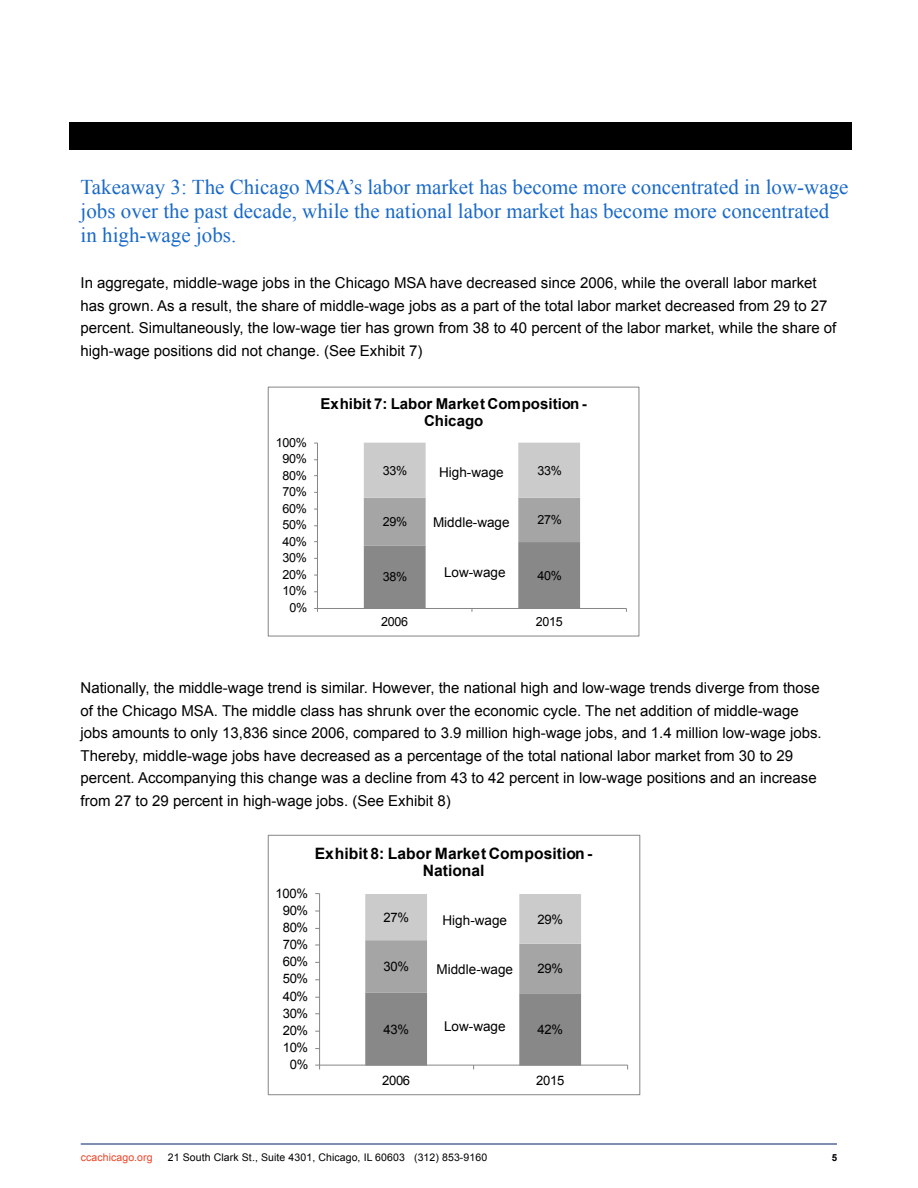
<style>
.page{position:relative;width:918px;height:1188px;background:#fff}
.page>*{position:absolute;margin:0;border:0;box-sizing:border-box;transform-origin:0 0}
.t1{font:21px/24px "Times New Roman";color:#1969c8}
.t2{font:700 15.6px/17.4px "Arial";color:#000;text-align:center}
.t3{font:15px/22.5px "Arial";color:#000}
.t4{font:700 15px/16.6px "Arial";color:#000;text-align:center}
.t5{font:13.5px "Arial";color:#000}
.t6{font:13.05px "Arial";letter-spacing:-.025em;color:#000}
.t7{font:12.6px "Arial";letter-spacing:-.025em;color:#000}
.t8{font:10.5px "Arial";letter-spacing:.01em;color:#000}
.t9{font:10.5px "Arial";letter-spacing:.01em;color:#ef4123}
.t10{font:700 9.75px "Arial";color:#000}
</style>
<div class="page">
<hr style="left:81px;top:1144px;width:756px;height:1px;background:#002060">
<hr style="left:319px;top:894px;width:1px;height:171px;background:#868686">
<hr style="left:320px;top:1065px;width:308px;height:1px;background:#868686">
<svg style="left:365px;top:894px;width:216px;height:175px"></svg>
<div style="left:268px;top:835px;width:372px;height:260px;border:1px solid #868686"></div>
<hr style="left:317px;top:443px;width:1px;height:165px;background:#868686">
<hr style="left:317px;top:608px;width:309px;height:1px;background:#868686">
<svg style="left:364px;top:443px;width:216px;height:169px"></svg>
<div style="left:268px;top:387px;width:371px;height:249px;border:1px solid #868686"></div>
<div style="left:69px;top:122px;width:783px;height:28px;background:#000"></div>
<h1 class="t1" style="left:81px;top:174px;width:769px">Takeaway 3: The Chicago MSA’s labor market has become more concentrated in low-wage jobs over the past decade, while the national labor market has become more concentrated in high-wage jobs.</h1>
<p class="t3" style="left:81px;top:272px;width:757px">In aggregate, middle-wage jobs in the Chicago MSA have decreased since 2006, while the overall labor market has grown. As a result, the share of middle-wage jobs as a part of the total labor market decreased from 29 to 27 percent. Simultaneously, the low-wage tier has grown from 38 to 40 percent of the labor market, while the share of high-wage positions did not change. (See Exhibit 7)</p>
<p class="t7" style="left:276px;top:434px;width:33px">100%</p>
<p class="t7" style="left:283px;top:450px;width:26px">90%</p>
<p class="t7" style="left:283px;top:467px;width:26px">80%</p>
<p class="t7" style="left:283px;top:484px;width:26px">70%</p>
<p class="t7" style="left:283px;top:500px;width:26px">60%</p>
<p class="t7" style="left:283px;top:517px;width:26px">50%</p>
<p class="t7" style="left:283px;top:533px;width:26px">40%</p>
<p class="t7" style="left:283px;top:550px;width:26px">30%</p>
<p class="t7" style="left:283px;top:566px;width:26px">20%</p>
<p class="t7" style="left:283px;top:583px;width:26px">10%</p>
<p class="t7" style="left:289px;top:599px;width:19px">0%</p>
<p class="t4" style="left:321px;top:396px;width:268px">Exhibit 7: Labor Market Composition -<br>Chicago</p>
<p class="t7" style="left:383px;top:462px;width:26px">33%</p>
<p class="t7" style="left:537px;top:462px;width:26px">33%</p>
<p class="t5" style="left:439px;top:464px;width:66px">High-wage</p>
<p class="t7" style="left:383px;top:513px;width:26px">29%</p>
<p class="t7" style="left:537px;top:512px;width:26px">27%</p>
<p class="t5" style="left:433px;top:513px;width:78px">Middle-wage</p>
<p class="t5" style="left:444px;top:563px;width:63px">Low-wage</p>
<p class="t7" style="left:383px;top:569px;width:26px">38%</p>
<p class="t7" style="left:537px;top:567px;width:26px">40%</p>
<p class="t7" style="left:381px;top:614px;width:28px">2006</p>
<p class="t7" style="left:536px;top:614px;width:28px">2015</p>
<p class="t3" style="left:81px;top:677px;width:743px">Nationally, the middle-wage trend is similar. However, the national high and low-wage trends diverge from those of the Chicago MSA. The middle class has shrunk over the economic cycle. The net addition of middle-wage jobs amounts to only 13,836 since 2006, compared to 3.9 million high-wage jobs, and 1.4 million low-wage jobs.<br>Thereby, middle-wage jobs have decreased as a percentage of the total national labor market from 30 to 29 percent. Accompanying this change was a decline from 43 to 42 percent in low-wage positions and an increase from 27 to 29 percent in high-wage jobs. (See Exhibit 8)</p>
<p class="t6" style="left:276px;top:884px;width:34px">100%</p>
<p class="t6" style="left:283px;top:902px;width:27px">90%</p>
<p class="t6" style="left:283px;top:919px;width:27px">80%</p>
<p class="t6" style="left:283px;top:936px;width:27px">70%</p>
<p class="t6" style="left:283px;top:953px;width:27px">60%</p>
<p class="t6" style="left:283px;top:970px;width:27px">50%</p>
<p class="t6" style="left:283px;top:988px;width:27px">40%</p>
<p class="t6" style="left:283px;top:1005px;width:27px">30%</p>
<p class="t6" style="left:283px;top:1022px;width:27px">20%</p>
<p class="t6" style="left:283px;top:1039px;width:27px">10%</p>
<p class="t6" style="left:290px;top:1056px;width:20px">0%</p>
<p class="t2" style="left:315px;top:845px;width:279px">Exhibit 8: Labor Market Composition -<br>National</p>
<p class="t6" style="left:383px;top:909px;width:27px">27%</p>
<p class="t6" style="left:538px;top:910px;width:27px">29%</p>
<p class="t5" style="left:443px;top:911px;width:66px">High-wage</p>
<p class="t6" style="left:383px;top:958px;width:27px">30%</p>
<p class="t6" style="left:538px;top:960px;width:27px">29%</p>
<p class="t5" style="left:437px;top:960px;width:78px">Middle-wage</p>
<p class="t5" style="left:444px;top:1018px;width:63px">Low-wage</p>
<p class="t6" style="left:383px;top:1021px;width:27px">43%</p>
<p class="t6" style="left:538px;top:1021px;width:27px">42%</p>
<p class="t6" style="left:382px;top:1071px;width:30px">2006</p>
<p class="t6" style="left:536px;top:1071px;width:30px">2015</p>
<p class="t9" style="left:81px;top:1151px;width:73px">ccachicago.org</p>
<p class="t8" style="left:168px;top:1151px;width:321px">21 South Clark St., Suite 4301, Chicago, IL 60603 (312) 853-9160</p>
<p class="t10" style="left:832px;top:1151px;width:7px">5</p>
</div>
